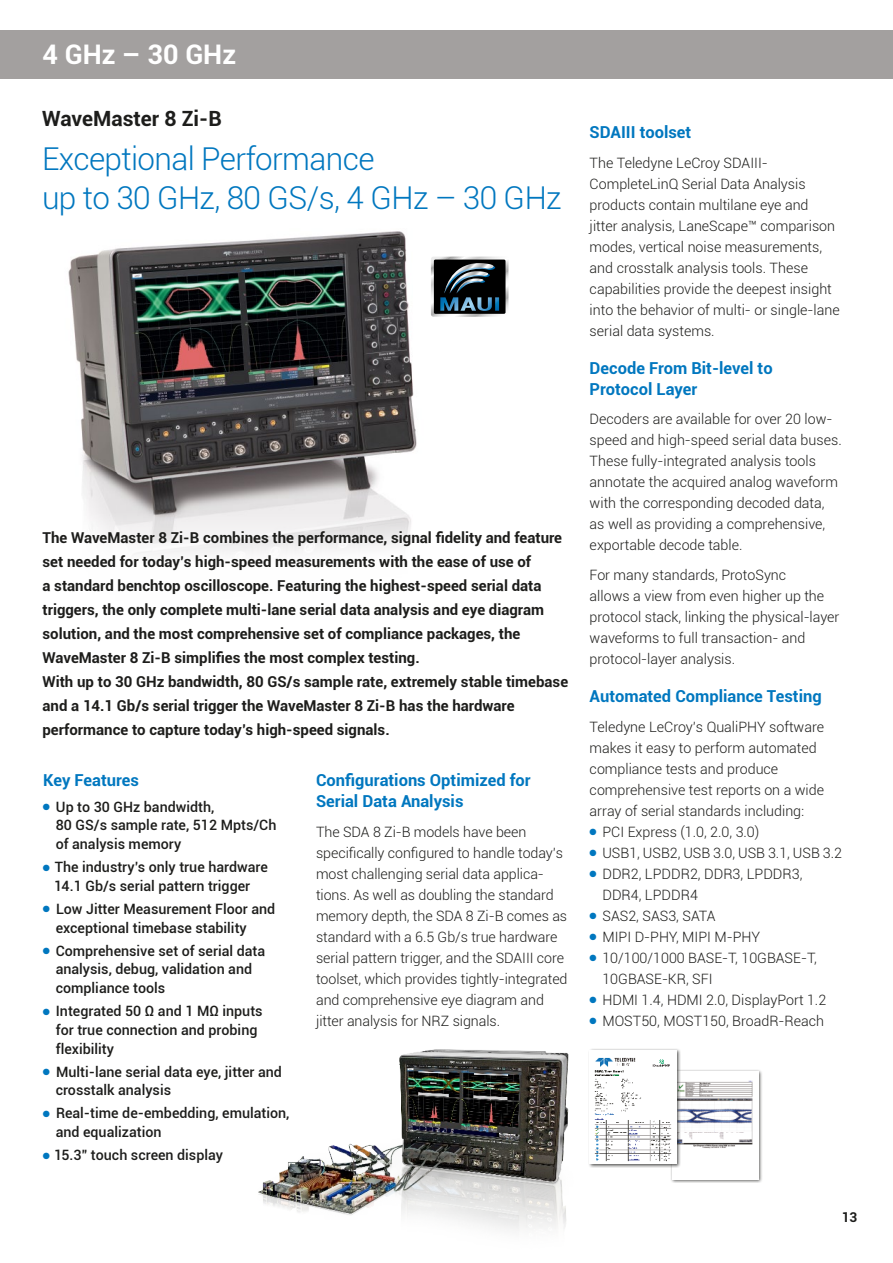
<style>
.page{position:relative;width:893px;height:1263px;background:#fff}
.page>*{position:absolute;margin:0;border:0;box-sizing:border-box;transform-origin:0 0}
.t1{font:300 31.5px/39px "Roboto";letter-spacing:-.02em;color:#0077bf}
.t2{font:700 27px "Roboto";color:#fff}
.t3{font:700 21px "Roboto";color:#1d1d1b}
.t4{font:700 16.5px/21px "Roboto";color:#0077bf}
.t5{font:700 15px/24px "Roboto";color:#1d1d1b}
.t6{font:300 14.25px/21px "Roboto";color:#1d1d1b}
.t7{font:500 14.25px/18.8px "Roboto";color:#1d1d1b}
.t8{font:700 13.5px "Roboto";color:#1d1d1b}
.s1{color:#0077bf}
</style>
<div class="page">
<div style="left:0;top:30px;width:893px;height:48px;background:#a3a09f"></div>
<img style="left:68px;top:231px;width:377px;height:324px">
<img style="left:258px;top:1049px;width:338px;height:182px">
<div style="left:670px;top:1069px;width:93px;height:114px;background:#1d1d1b;opacity:.75"></div>
<img style="left:672px;top:1072px;width:86px;height:107px">
<div style="left:588px;top:1048px;width:92px;height:119px;background:#1d1d1b;opacity:.75"></div>
<img style="left:590px;top:1050px;width:86px;height:114px">
<svg style="left:431px;top:257px;width:77px;height:60px;background:#3e4950"></svg>
<h2 class="t2" style="left:43px;top:35px;width:195px">4 GHz – 30 GHz</h2>
<h3 class="t3" style="left:42px;top:104px;width:181px">WaveMaster 8 Zi-B</h3>
<h1 class="t1" style="left:42px;top:138px;width:521px">Exceptional Performance<br>up to 30 GHz, 80 GS/s, 4 GHz – 30 GHz</h1>
<p class="t5" style="left:43px;top:525px;width:527px">The WaveMaster 8 Zi-B combines the performance, signal fidelity and feature set needed for today’s high-speed measurements with the ease of use of<br>a standard benchtop oscilloscope. Featuring the highest-speed serial data triggers, the only complete multi-lane serial data analysis and eye diagram solution, and the most comprehensive set of compliance packages, the WaveMaster 8 Zi-B simplifies the most complex testing.<br>With up to 30 GHz bandwidth, 80 GS/s sample rate, extremely stable timebase and a 14.1 Gb/s serial trigger the WaveMaster 8 Zi-B has the hardware performance to capture today’s high-speed signals.</p>
<p class="t4" style="left:43px;top:769px;width:97px">Key Features</p>
<p class="t7" style="left:56px;top:797px;width:222px;text-indent:-13px"><span class="s1">●</span> Up to 30 GHz bandwidth,<br>80 GS/s sample rate, 512 Mpts/Ch of analysis memory</p>
<p class="t7" style="left:43px;top:857px;width:226px;text-align:center"><span class="s1">●</span> The industry’s only true hardware<br>14.1 Gb/s serial pattern trigger</p>
<p class="t7" style="left:56px;top:899px;width:221px;text-indent:-13px"><span class="s1">●</span> Low Jitter Measurement Floor and exceptional timebase stability</p>
<p class="t7" style="left:56px;top:941px;width:211px;text-indent:-13px"><span class="s1">●</span> Comprehensive set of serial data analysis, debug, validation and compliance tools</p>
<p class="t7" style="left:56px;top:1001px;width:208px;text-indent:-13px"><span class="s1">●</span> Integrated 50 Ω and 1 MΩ inputs for true connection and probing flexibility</p>
<p class="t7" style="left:56px;top:1062px;width:228px;text-indent:-13px"><span class="s1">●</span> Multi-lane serial data eye, jitter and crosstalk analysis</p>
<p class="t7" style="left:56px;top:1103px;width:235px;text-indent:-13px"><span class="s1">●</span> Real-time de-embedding, emulation, and equalization</p>
<p class="t7" style="left:43px;top:1145px;width:182px"><span class="s1">●</span> 15.3” touch screen display</p>
<p class="t4" style="left:316px;top:769px;width:216px">Configurations Optimized for<br>Serial Data Analysis</p>
<p class="t6" style="left:316px;top:821px;width:253px">The SDA 8 Zi-B models have been specifically configured to handle today’s most challenging serial data applica&shy;tions. As well as doubling the standard memory depth, the SDA 8 Zi-B comes as standard with a 6.5 Gb/s true hardware serial pattern trigger, and the SDAIII core toolset, which provides tightly-integrated and comprehensive eye diagram and jitter analysis for NRZ signals.</p>
<p class="t4" style="left:590px;top:121px;width:103px">SDAIII toolset</p>
<p class="t6" style="left:590px;top:152px;width:252px">The Teledyne LeCroy SDAIII-CompleteLinQ Serial Data Analysis products contain multilane eye and jitter analysis, LaneScape™ comparison modes, vertical noise measurements, and crosstalk analysis tools. These capabilities provide the deepest insight into the behavior of multi- or single-lane serial data systems.</p>
<p class="t4" style="left:590px;top:357px;width:185px">Decode From Bit-level to<br>Protocol Layer</p>
<p class="t6" style="left:590px;top:408px;width:254px">Decoders are available for over 20 low&shy;speed and high-speed serial data buses.<br>These fully-integrated analysis tools annotate the acquired analog waveform with the corresponding decoded data, as well as providing a comprehensive, exportable decode table.</p>
<p class="t6" style="left:590px;top:564px;width:251px">For many standards, ProtoSync<br>allows a view from even higher up the protocol stack, linking the physical-layer waveforms to full transaction- and protocol-layer analysis.</p>
<p class="t4" style="left:590px;top:685px;width:234px">Automated Compliance Testing</p>
<p class="t6" style="left:590px;top:715px;width:236px">Teledyne LeCroy’s QualiPHY software makes it easy to perform automated compliance tests and produce comprehensive test reports on a wide array of serial standards including:</p>
<p class="t6" style="left:590px;top:820px;width:171px"><span class="s1">●</span> PCI Express (1.0, 2.0, 3.0)</p>
<p class="t6" style="left:590px;top:841px;width:254px"><span class="s1">●</span> USB1, USB2, USB 3.0, USB 3.1, USB 3.2</p>
<p class="t6" style="left:602px;top:862px;width:202px;text-indent:-13px"><span class="s1">●</span> DDR2, LPDDR2, DDR3, LPDDR3,<br>DDR4, LPDDR4</p>
<p class="t6" style="left:590px;top:904px;width:127px"><span class="s1">●</span> SAS2, SAS3, SATA</p>
<p class="t6" style="left:590px;top:925px;width:172px"><span class="s1">●</span> MIPI D-PHY, MIPI M-PHY</p>
<p class="t6" style="left:602px;top:946px;width:216px;text-indent:-13px"><span class="s1">●</span> 10/100/1000 BASE-T, 10GBASE-T,<br>10GBASE-KR, SFI</p>
<p class="t6" style="left:590px;top:988px;width:238px"><span class="s1">●</span> HDMI 1.4, HDMI 2.0, DisplayPort 1.2</p>
<p class="t6" style="left:590px;top:1009px;width:236px"><span class="s1">●</span> MOST50, MOST150, BroadR-Reach</p>
<p class="t8" style="left:842px;top:1208px;width:17px">13</p>
</div>
